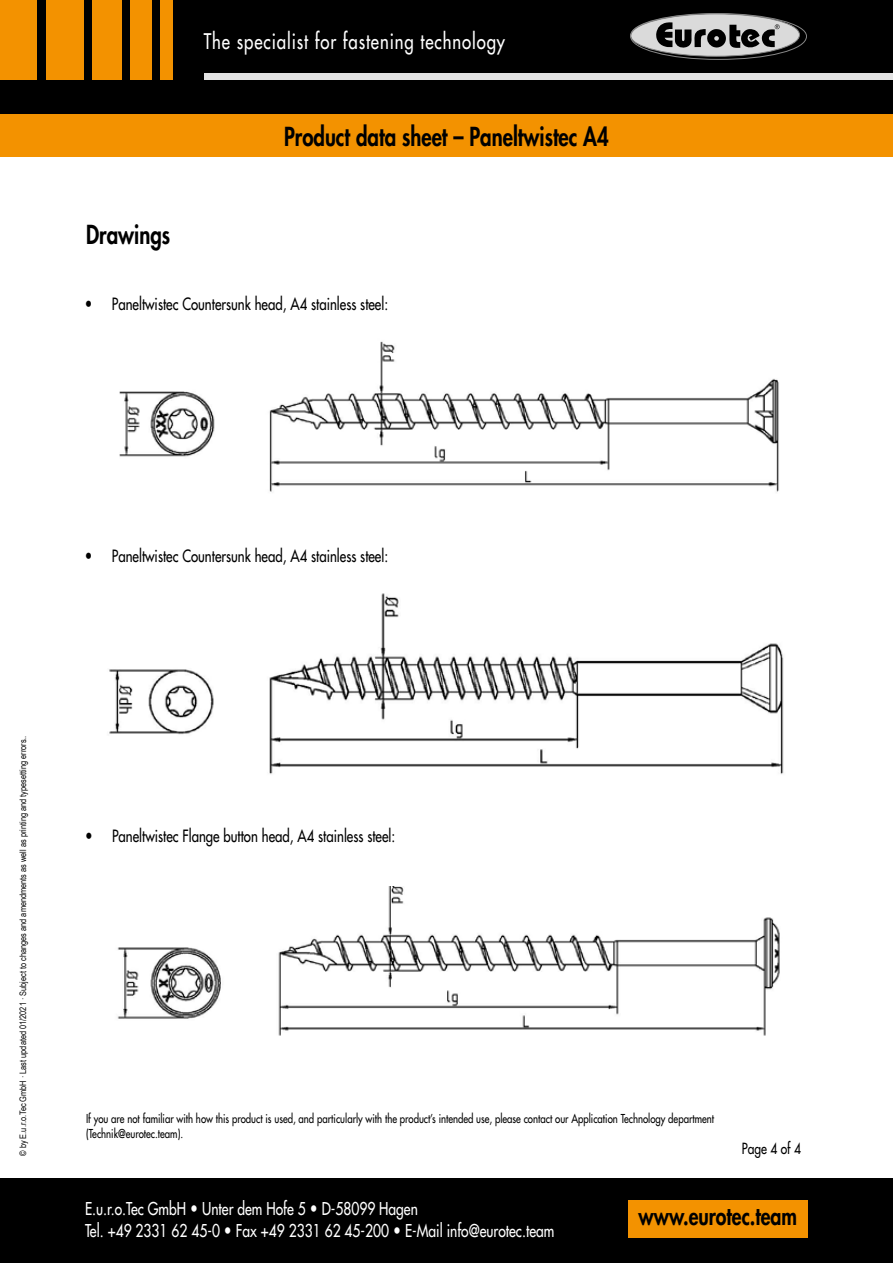
<style>
.page{position:relative;width:893px;height:1263px;background:#fff}
.page>*{position:absolute;margin:0;border:0;box-sizing:border-box;transform-origin:0 0}
.t1{font:800 25.5px "Futura Std";color:#000;scale:.8 1}
.t2{font:800 24.3px "Futura Std";color:#000;scale:.8 1}
.t3{font:500 21px "Futura Std";letter-spacing:.055em;color:#fff;scale:.8 1}
.t4{font:500 17.25px/22.5px "Futura Std";color:#fff;scale:.8 1}
.t5{font:500 16.5px "Futura Std";color:#000;scale:.8 1}
.t6{font:500 15px "Futura Std";color:#000;scale:.8 1}
.t7{font:500 12px/14.4px "Futura Std";color:#000;scale:.8 1}
.t8{font:9px "Arial Narrow";color:#000}
.s1{font-weight:800}
</style>
<div class="page">
<div style="left:0;top:0;width:893px;height:137px;background:#000"></div>
<div style="left:204px;top:74px;width:689px;height:6px;background:#e3e3e3"></div>
<svg style="left:630px;top:13px;width:176px;height:46px"></svg>
<div style="left:631px;top:14px;width:168px;height:42px;background:#dadada;border-radius:50%"></div>
<div style="left:630px;top:14px;width:170px;height:43px;border:1px solid #878787;border-radius:50%"></div>
<div style="left:630px;top:13px;width:177px;height:47px;border:1px solid #878787;border-radius:50%"></div>
<svg style="left:656px;top:22px;width:124px;height:27px"></svg>
<div style="left:0;top:0;width:37px;height:80px;background:#f39200"></div>
<div style="left:46px;top:0;width:38px;height:80px;background:#f39200"></div>
<div style="left:92px;top:0;width:30px;height:80px;background:#f39200"></div>
<div style="left:131px;top:0;width:21px;height:80px;background:#f39200"></div>
<div style="left:161px;top:0;width:12px;height:80px;background:#f39200"></div>
<div style="left:0;top:114px;width:893px;height:43px;background:#f39200"></div>
<div style="left:0;top:1178px;width:893px;height:85px;background:#000"></div>
<div style="left:628px;top:1200px;width:180px;height:37px;background:#f39200"></div>
<img style="left:269px;top:341px;width:510px;height:152px">
<img style="left:269px;top:593px;width:515px;height:182px">
<img style="left:278px;top:887px;width:502px;height:149px">
<img style="left:109px;top:669px;width:105px;height:66px">
<img style="left:117px;top:947px;width:104px;height:72px">
<img style="left:119px;top:391px;width:96px;height:66px">
<h3 class="t3" style="left:204px;top:28px;width:378px">The specialist for fastening technology</h3>
<h1 class="t1" style="left:86px;top:219px;width:107px">Drawings</h1>
<h1 class="t1" style="left:284px;top:121px;width:407px">Product data sheet – Paneltwistec A4</h1>
<h3 class="t5" style="left:85px;top:294px;width:381px">• Paneltwistec Countersunk head, A4 stainless steel:</h3>
<h3 class="t5" style="left:85px;top:546px;width:381px">• Paneltwistec Countersunk head, A4 stainless steel:</h3>
<p class="t8" style="left:16px;top:1156px;width:422px;rotate:-90deg">© by E.u.r.o.Tec GmbH · Last updated 01/2021 · Subject to changes and amendments as well as printing and typesetting errors..</p>
<h3 class="t5" style="left:85px;top:825px;width:389px">• Paneltwistec Flange button head, A4 stainless steel:</h3>
<p class="t7" style="left:86px;top:1112px;width:787px">If you are not familiar with how this product is used, and particularly with the product’s intended use, please contact our Application Technology department (Technik@eurotec.team).</p>
<p class="t6" style="left:742px;top:1139px;width:75px">Page 4 of 4</p>
<h3 class="t4" style="left:85px;top:1197px;width:588px">E.u.r.o.Tec GmbH <span class="s1">•</span> Unter dem Hofe 5 <span class="s1">•</span> D-58099 Hagen<br>Tel. +49 2331 62 45-0 <span class="s1">•</span> Fax +49 2331 62 45-200 <span class="s1">•</span> E-Mail info@eurotec.team</h3>
<h2 class="t2" style="left:638px;top:1201px;width:200px">www.eurotec.team</h2>
</div>
